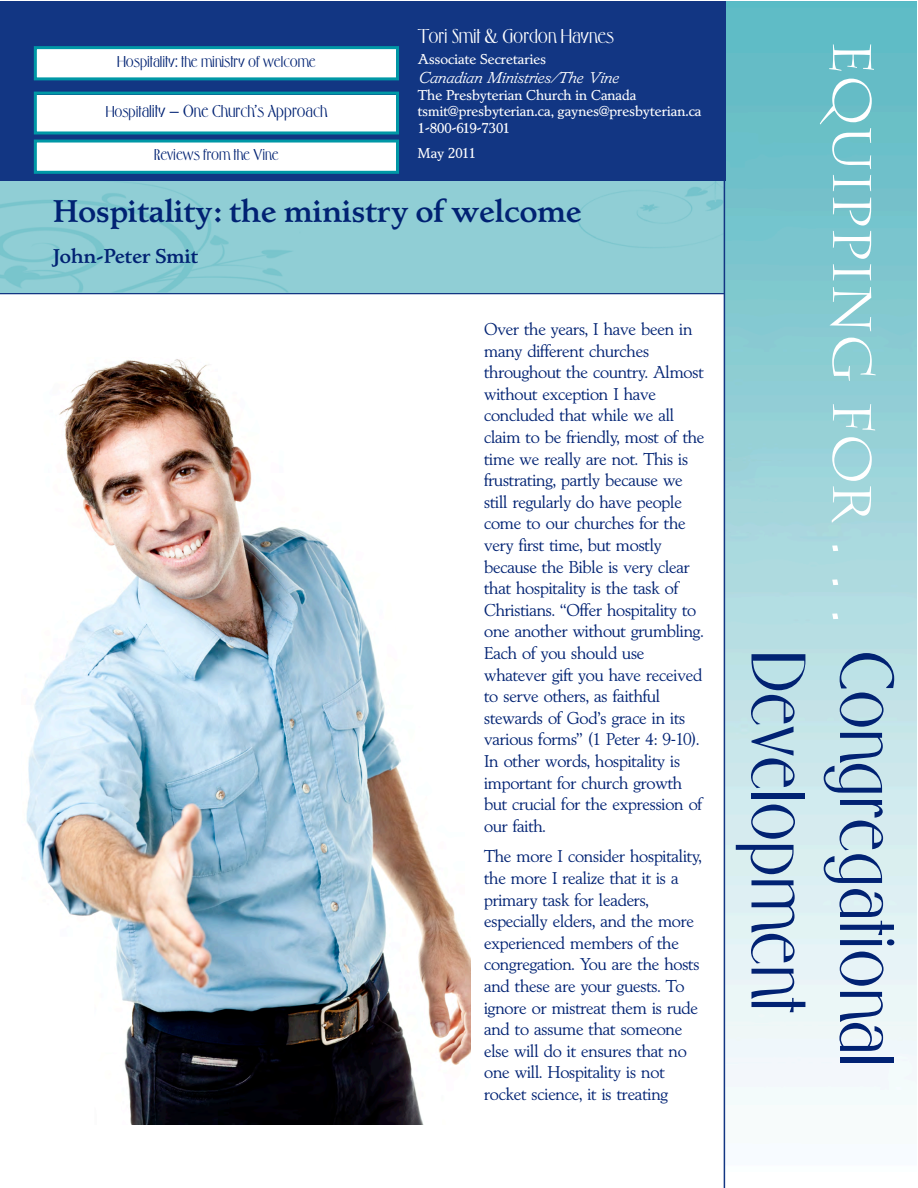
<style>
.page{position:relative;width:918px;height:1188px;background:#fff}
.page>*{position:absolute;margin:0;border:0;box-sizing:border-box;transform-origin:0 0}
.t1{font:81px "Florentine Rgl";color:#012273}
.t2{font:54px "Charlemagne Std";color:#fff}
.t3{font:33px "Lynton Bld";color:#012273}
.t4{font:21px "Florentine Rgl";color:#fff}
.t5{font:21px "Lynton Bld";color:#012273}
.t6{font:18px/21.6px "Lynton Lgt";letter-spacing:-.015em;color:#012273}
.t7{font:18px "Florentine Rgl";color:#012273}
.t8{font:16.5px "Florentine Rgl";color:#012273}
.t9{font:16.5px "Lynton Lgt Itl";color:#fff}
.t10{font:15px/16.5px "Lynton Rgl";color:#fff}
.s1{font-size:16.5px}
</style>
<div class="page">
<div style="left:0;top:181px;width:724px;height:112px;background:#90ced5"></div>
<img style="left:725px;top:1px;width:191px;height:1171px">
<div style="left:0;top:1px;width:726px;height:179px;background:#123683"></div>
<hr style="left:724px;top:1px;width:1px;height:1187px;background:#123683">
<div style="left:37px;top:49px;width:359px;height:28px;background:#fff"></div>
<div style="left:34px;top:46px;width:365px;height:34px;border:3px solid #0098a6"></div>
<div style="left:37px;top:95px;width:359px;height:36px;background:#fff"></div>
<div style="left:34px;top:92px;width:365px;height:42px;border:3px solid #0098a6"></div>
<div style="left:37px;top:143px;width:359px;height:28px;background:#fff"></div>
<div style="left:34px;top:140px;width:365px;height:34px;border:3px solid #0098a6"></div>
<img style="left:26px;top:359px;width:444px;height:765px">
<p class="t8" style="left:117px;top:56px;width:200px">Hospitality: the ministry of welcome</p>
<p class="t7" style="left:106px;top:105px;width:223px"><span class="s1">Hospit</span>ality – One Church’s Approach</p>
<p class="t8" style="left:154px;top:149px;width:126px">Reviews from the Vine</p>
<p class="t4" style="left:418px;top:29px;width:198px">Tori Smit &amp; Gordon Haynes</p>
<p class="t10" style="left:418px;top:53px;width:130px">Associate Secretaries</p>
<p class="t9" style="left:418px;top:72px;width:202px">Canadian Ministries/The Vine</p>
<p class="t10" style="left:418px;top:88px;width:285px">The Presbyterian Church in Canada tsmit@presbyterian.ca, gaynes@presbyterian.ca<br>1-800-619-7301</p>
<p class="t10" style="left:418px;top:147px;width:60px">May 2011</p>
<h3 class="t3" style="left:53px;top:200px;width:530px">Hospitality: the ministry of welcome</h3>
<p class="t5" style="left:53px;top:249px;width:146px">John-Peter Smit</p>
<p class="t6" style="left:484px;top:321px;width:222px">Over the years, I have been in many different churches throughout the country. Almost without exception I have concluded that while we all claim to be friendly, most of the time we really are not. This is frustrating, partly because we still regularly do have people come to our churches for the very first time, but mostly because the Bible is very clear that hospitality is the task of<br>Christians. “Offer hospitality to one another without grumbling.<br>Each of you should use whatever gift you have received to serve others, as faithful stewards of God’s grace in its various forms” (1 Peter 4: 9–10).<br>In other words, hospitality is important for church growth but crucial for the expression of our faith.</p>
<p class="t6" style="left:484px;top:848px;width:219px">The more I consider hospitality, the more I realize that it is a primary task for leaders, especially elders, and the more experienced members of the congregation. You are the hosts and these are your guests. To ignore or mistreat them is rude and to assume that someone else will do it ensures that no one will. Hospitality is not rocket science, it is treating</p>
<h2 class="t2" style="left:871px;top:41px;width:585px;rotate:90deg">EQUIPPING FOR . . .</h2>
<h1 class="t1" style="left:806px;top:651px;width:363px;rotate:90deg">Development</h1>
<h1 class="t1" style="left:894px;top:651px;width:417px;rotate:90deg">Congregational</h1>
</div>
